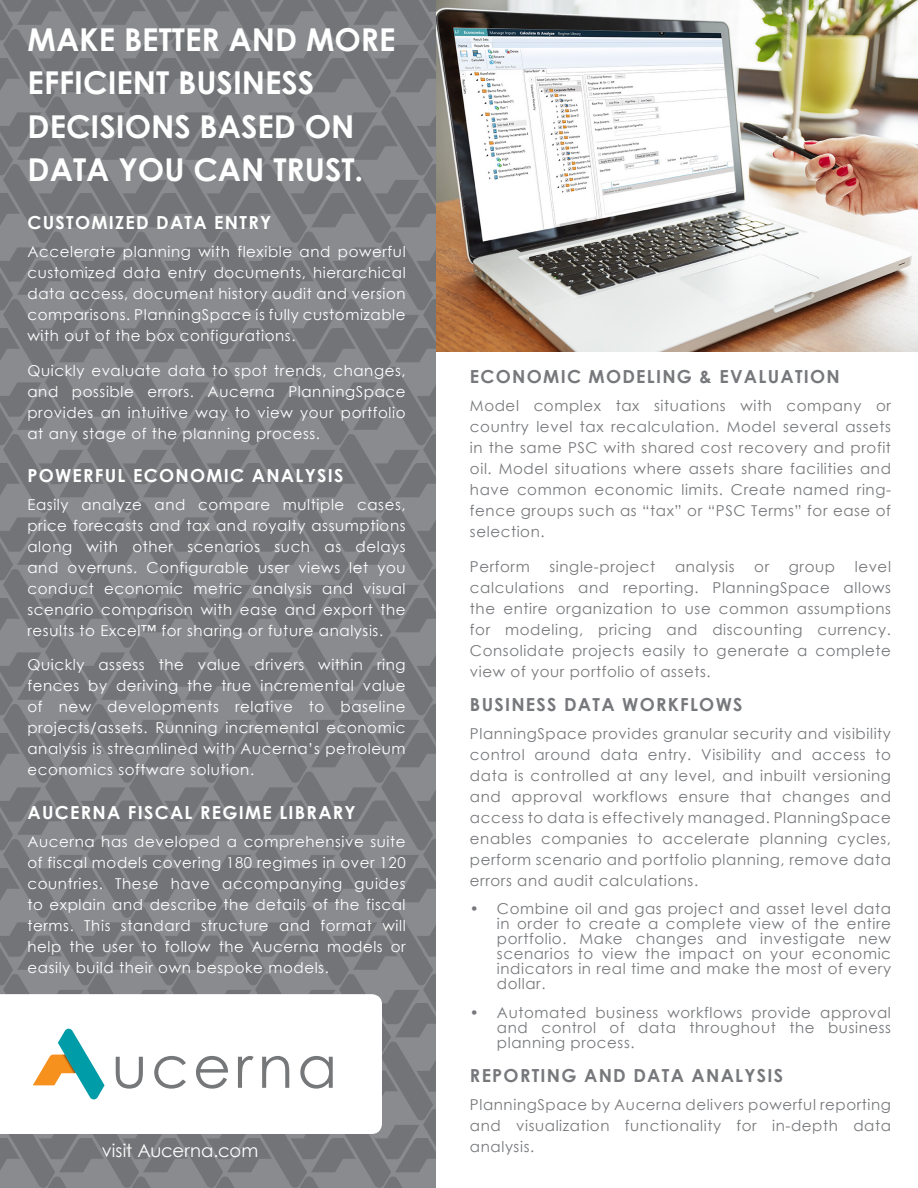
<style>
.page{position:relative;width:918px;height:1188px;background:#fff}
.page>*{position:absolute;margin:0;border:0;box-sizing:border-box;transform-origin:0 0}
.t1{font:700 31.5px/43.5px "Century Gothic";color:#fff}
.Solution_Header_Grey{font:700 18px "Century Gothic";letter-spacing:.07em;color:#76787b}
.Solution_Header{font:700 18px "Century Gothic";letter-spacing:.07em;color:#fff}
.Solution_Header-2{font:700 18px "Century Gothic";letter-spacing:.07em;color:#76787b}
.Solution_Header_Grey-2{font:700 18px "Century Gothic";letter-spacing:.07em;color:#fff}
.t2{font:18px "Century Gothic";letter-spacing:.005em;color:#fff}
.White_Paragraph{font:15px/21px "Century Gothic";letter-spacing:.04em;color:#fff;text-align:justify}
.Paragraph_Grey{font:15px/21px "Century Gothic";letter-spacing:.04em;color:#76787b;text-align:justify}
.White_Paragraph-2{font:15px/21px "Century Gothic";letter-spacing:.04em;color:#76787b;text-align:justify}
.Solution_Header-3{font:15px/21px "Century Gothic";letter-spacing:.04em;color:#fff;text-align:justify}
</style>
<div class="page">
<div style="left:0;top:0;width:918px;height:1188px;background:linear-gradient(to bottom,#7c7e81,#7c7e81)"></div>
<div style="left:436px;top:0;width:482px;height:1188px;background:#fff"></div>
<img style="left:436px;top:0;width:482px;height:351px">
<svg style="left:0;top:994px;width:382px;height:140px"></svg>
<svg style="left:116px;top:1057px;width:27px;height:32px"></svg>
<svg style="left:154px;top:1056px;width:32px;height:33px"></svg>
<svg style="left:196px;top:1056px;width:32px;height:33px"></svg>
<svg style="left:238px;top:1056px;width:16px;height:32px"></svg>
<svg style="left:262px;top:1056px;width:27px;height:32px"></svg>
<svg style="left:300px;top:1056px;width:33px;height:33px"></svg>
<svg style="left:33px;top:1029px;width:72px;height:70px"></svg>
<p class="t1" style="left:28px;top:16px;width:369px">MAKE BETTER AND MORE<br>EFFICIENT BUSINESS<br>DECISIONS BASED ON<br>DATA YOU CAN TRUST.</p>
<p class="Solution_Header" style="left:27px;top:209px;width:245px">CUSTOMIZED DATA ENTRY</p>
<p class="White_Paragraph" style="left:27px;top:241px;width:380px">Accelerate planning with flexible and powerful customized data entry documents, hierarchical data access, document history audit and version comparisons. PlanningSpace is fully customizable with out of the box configurations.</p>
<p class="White_Paragraph" style="left:27px;top:359px;width:380px">Quickly evaluate data to spot trends, changes, and possible errors. Aucerna PlanningSpace provides an intuitive way to view your portfolio at any stage of the planning process.</p>
<p class="Solution_Header" style="left:27px;top:462px;width:317px">POWERFUL ECONOMIC ANALYSIS</p>
<p class="White_Paragraph" style="left:27px;top:494px;width:380px">Easily analyze and compare multiple cases, price forecasts and tax and royalty assumptions along with other scenarios such as delays and overruns. Configurable user views let you conduct economic metric analysis and visual scenario comparison with ease and export the results to Excel™ for sharing or future analysis.</p>
<p class="White_Paragraph" style="left:27px;top:654px;width:380px">Quickly assess the value drivers within ring fences by deriving the true incremental value of new developments relative to baseline projects/assets. Running incremental economic analysis is streamlined with Aucerna’s petroleum economics software solution.</p>
<p class="Solution_Header_Grey-2" style="left:27px;top:799px;width:330px">AUCERNA FISCAL REGIME LIBRARY</p>
<p class="Solution_Header-3" style="left:27px;top:830px;width:380px">Aucerna has developed a comprehensive suite of fiscal models covering 180 regimes in over 120 countries. These have accompanying guides to explain and describe the details of the fiscal terms. This standard structure and format will help the user to follow the Aucerna models or easily build their own bespoke models.</p>
<p class="t2" style="left:102px;top:1138px;width:158px">visit Aucerna.com</p>
<p class="Solution_Header-2" style="left:470px;top:363px;width:371px">ECONOMIC MODELING &amp; EVALUATION</p>
<p class="White_Paragraph-2" style="left:470px;top:395px;width:423px">Model complex tax situations with company or country level tax recalculation. Model several assets in the same PSC with shared cost recovery and profit oil. Model situations where assets share facilities and have common economic limits. Create named ring&shy;fence groups such as “tax” or “PSC Terms” for ease of selection.</p>
<p class="White_Paragraph-2" style="left:470px;top:556px;width:61px">Perform</p>
<p class="White_Paragraph-2" style="left:550px;top:556px;width:107px">single-project</p>
<p class="White_Paragraph-2" style="left:675px;top:556px;width:61px">analysis</p>
<p class="White_Paragraph-2" style="left:754px;top:556px;width:16px">or</p>
<p class="White_Paragraph-2" style="left:789px;top:556px;width:48px">group</p>
<p class="White_Paragraph-2" style="left:470px;top:556px;width:423px;text-indent:385px">level calculations and reporting. PlanningSpace allows the entire organization to use common assumptions for modeling, pricing and discounting currency.<br>Consolidate projects easily to generate a complete view of your portfolio of assets.</p>
<p class="Solution_Header_Grey" style="left:470px;top:691px;width:274px">BUSINESS DATA WORKFLOWS</p>
<p class="Paragraph_Grey" style="left:470px;top:723px;width:423px">PlanningSpace provides granular security and visibility control around data entry. Visibility and access to data is controlled at any level, and inbuilt versioning and approval workflows ensure that changes and access to data is effectively managed. PlanningSpace enables companies to accelerate planning cycles, perform scenario and portfolio planning, remove data errors and audit calculations.</p>
<p class="Paragraph_Grey" style="left:497px;top:901px;width:396px;line-height:15px;text-indent:-27px">• Combine oil and gas project and asset level data in order to create a complete view of the entire portfolio. Make changes and investigate new scenarios to view the impact on your economic indicators in real time and make the most of every dollar.</p>
<p class="Paragraph_Grey" style="left:497px;top:1005px;width:396px;line-height:15px;text-indent:-27px">• Automated business workflows provide approval and control of data throughout the business planning process.</p>
<p class="Solution_Header_Grey" style="left:470px;top:1062px;width:315px">REPORTING AND DATA ANALYSIS</p>
<p class="Paragraph_Grey" style="left:470px;top:1094px;width:423px">PlanningSpace by Aucerna delivers powerful reporting and visualization functionality for in-depth data analysis.</p>
</div>
